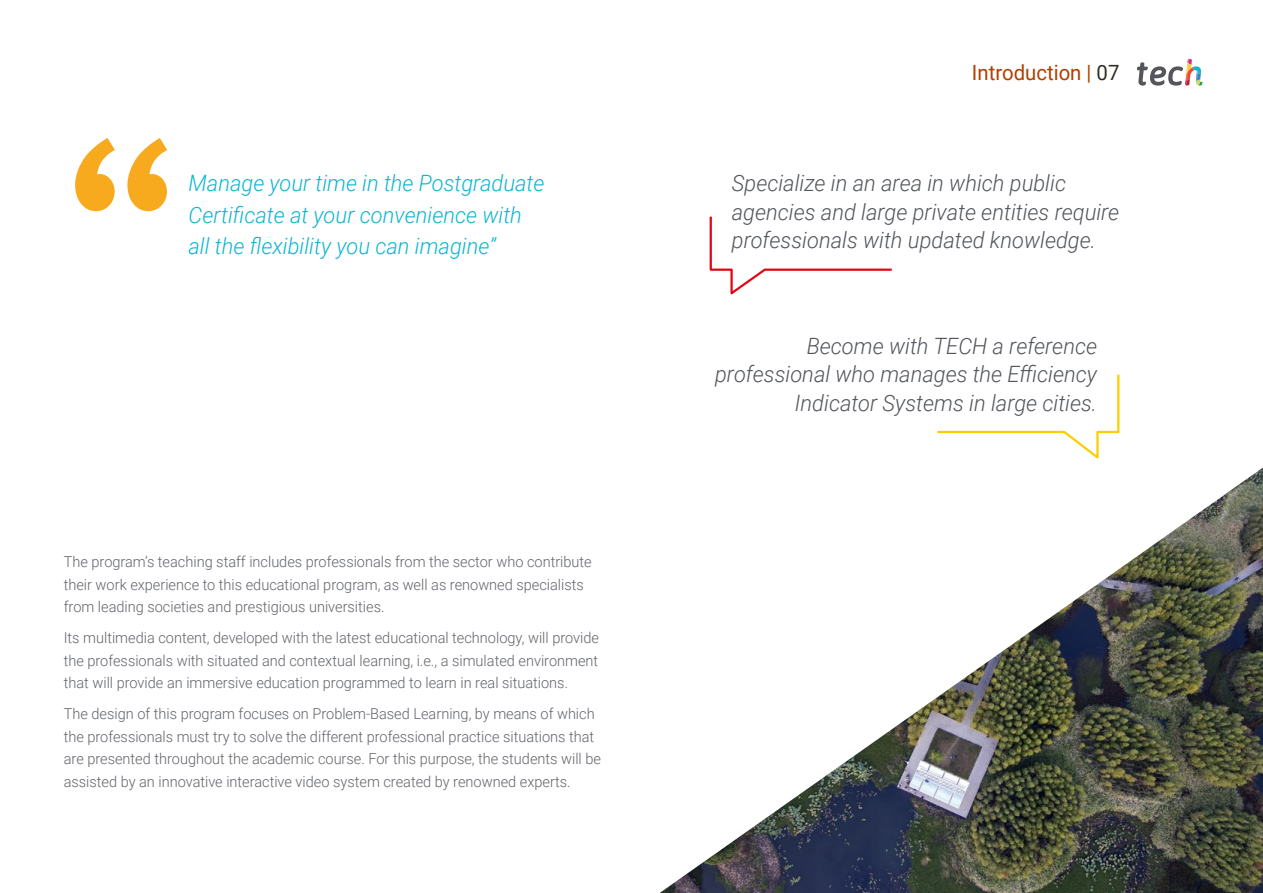
<style>
.page{position:relative;width:1263px;height:893px;background:#fff}
.page>*{position:absolute;margin:0;border:0;box-sizing:border-box;transform-origin:0 0}
.t1{font:italic 300 22.5px/28.5px "Roboto";color:#52555b;text-align:right}
.t2{font:italic 300 22.5px/31.5px "Roboto";color:#0fb6cf}
.t3{font:21px "Roboto";color:#ae4000}
.t4{font:300 15px/22.5px "Roboto";color:#61646a}
.s1{color:#312e20}
</style>
<div class="page">
<svg style="left:75px;top:138px;width:92px;height:73px"></svg>
<img style="left:660px;top:468px;width:603px;height:425px">
<svg style="left:1137px;top:59px;width:65px;height:27px"></svg>
<svg style="left:937px;top:374px;width:183px;height:85px"></svg>
<svg style="left:709px;top:216px;width:183px;height:79px"></svg>
<h1 class="t2" style="left:189px;top:167px;width:357px">Manage your time in the Postgraduate<br>Certificate at your convenience with all the flexibility you can imagine”</h1>
<p class="t4" style="left:64px;top:550px;width:529px">The program’s teaching staff includes professionals from the sector who contribute their work experience to this educational program, as well as renowned specialists from leading societies and prestigious universities.</p>
<p class="t4" style="left:64px;top:626px;width:537px;text-align:justify">Its multimedia content, developed with the latest educational technology, will provide the professionals with situated and contextual learning, i.e., a simulated environment that will provide an immersive education programmed to learn in real situations.</p>
<p class="t4" style="left:64px;top:702px;width:539px">The design of this program focuses on Problem-Based Learning, by means of which the professionals must try to solve the different professional practice situations that are presented throughout the academic course. For this purpose, the students will be assisted by an innovative interactive video system created by renowned experts.</p>
<h2 class="t3" style="left:972px;top:57px;width:149px">Introduction | <span class="s1">07</span></h2>
<h1 class="t1" style="left:732px;top:168px;width:389px;text-align:left">Specialize in an area in which public agencies and large private entities require professionals with updated knowledge.</h1>
<h1 class="t1" style="left:715px;top:331px;width:383px">Become with TECH a reference professional who manages the Efficiency<br>Indicator Systems in large cities.</h1>
</div>
